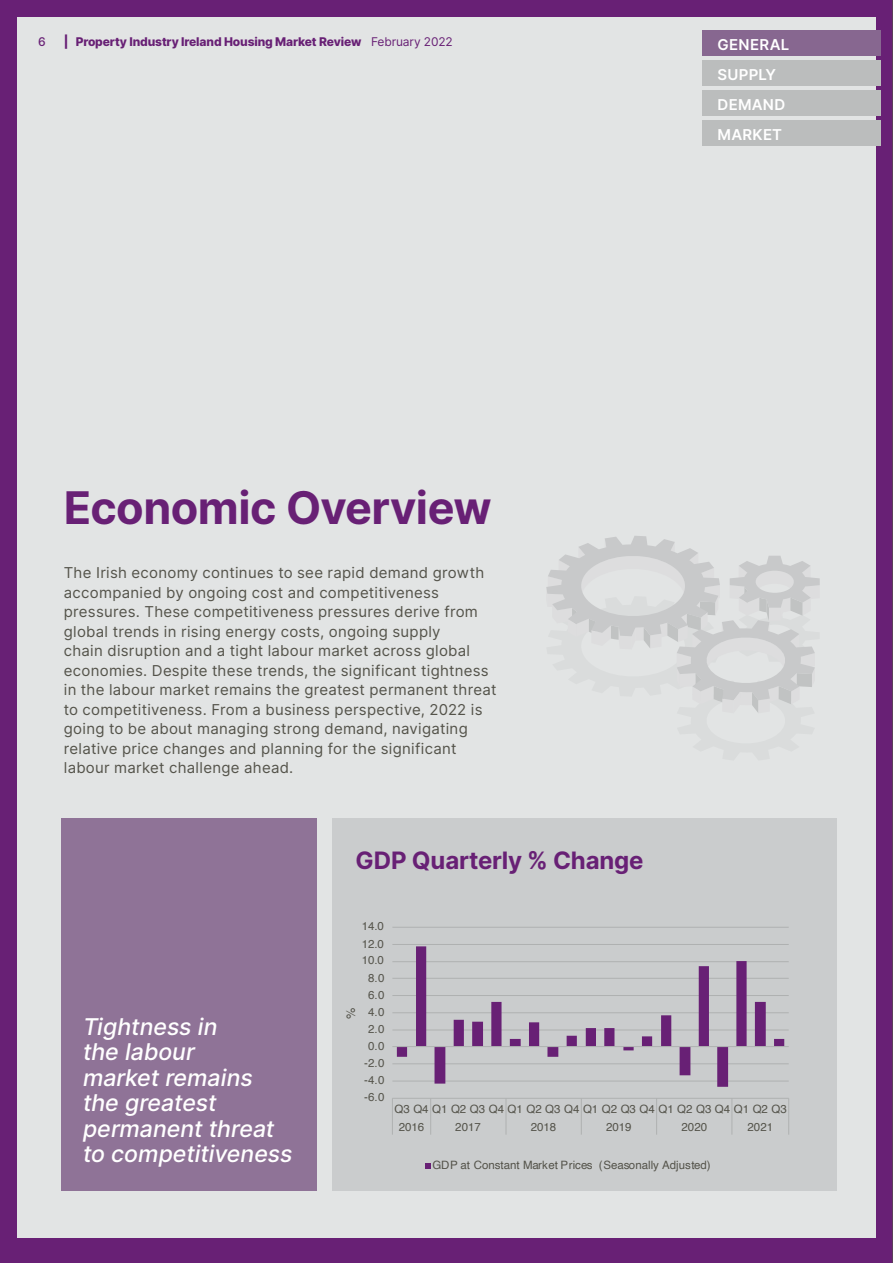
<style>
.page{position:relative;width:893px;height:1263px;background:#682075}
.page>*{position:absolute;margin:0;border:0;box-sizing:border-box;transform-origin:0 0}
.t1{font:700 45px "Inter";letter-spacing:-.01em;color:#682075}
.t2{font:700 24px "Inter";letter-spacing:-.005em;color:#682075}
.t3{font:italic 500 23.1px/25.5px "Inter";color:#fff}
.t4{font:15px/19.5px "Inter";letter-spacing:.02em;color:#54534a}
.t5{font:600 15px/30px "Inter";letter-spacing:.02em;color:#fff}
.t6{font:12.75px "Helvetica";color:#54534a}
.t7{font:800 12px "Inter";letter-spacing:-.01em;color:#682075}
.t8{font:500 12px "Inter";color:#682075}
.t9{font:11.55px/18.5px "Helvetica";color:#54534a}
.s1{font-weight:400}
</style>
<div class="page">
<div style="left:17px;top:17px;width:859px;height:1220px;background:#e2e4e4"></div>
<div style="left:703px;top:30px;width:178px;height:25px;background:#876790"></div>
<div style="left:703px;top:60px;width:178px;height:25px;background:#bbbdbd"></div>
<div style="left:703px;top:90px;width:178px;height:25px;background:#bbbdbd"></div>
<div style="left:703px;top:120px;width:178px;height:25px;background:#bbbdbd"></div>
<div style="left:332px;top:818px;width:505px;height:373px;background:#cacccd"></div>
<div style="left:61px;top:818px;width:256px;height:373px;background:#8f7397"></div>
<svg style="left:546px;top:536px;width:274px;height:177px"></svg>
<hr style="left:392px;top:927px;width:397px;height:1px;background:#afb1b1">
<hr style="left:392px;top:944px;width:397px;height:1px;background:#afb1b1">
<hr style="left:392px;top:961px;width:397px;height:1px;background:#afb1b1">
<hr style="left:392px;top:978px;width:397px;height:1px;background:#afb1b1">
<hr style="left:392px;top:995px;width:397px;height:1px;background:#afb1b1">
<hr style="left:392px;top:1012px;width:397px;height:1px;background:#afb1b1">
<hr style="left:392px;top:1029px;width:397px;height:1px;background:#afb1b1">
<hr style="left:392px;top:1063px;width:397px;height:1px;background:#afb1b1">
<hr style="left:392px;top:1080px;width:397px;height:1px;background:#afb1b1">
<hr style="left:392px;top:1098px;width:397px;height:1px;background:#afb1b1">
<svg style="left:397px;top:946px;width:387px;height:141px"></svg>
<hr style="left:392px;top:1046px;width:397px;height:1px;background:#afb1b1">
<svg style="left:788px;top:1099px;width:1px;height:36px"></svg>
<svg style="left:731px;top:1099px;width:1px;height:36px"></svg>
<svg style="left:656px;top:1099px;width:1px;height:36px"></svg>
<svg style="left:581px;top:1099px;width:1px;height:36px"></svg>
<svg style="left:505px;top:1099px;width:1px;height:35px"></svg>
<svg style="left:430px;top:1099px;width:1px;height:36px"></svg>
<svg style="left:392px;top:1099px;width:1px;height:36px"></svg>
<svg style="left:425px;top:1163px;width:5px;height:5px"></svg>
<p class="t8" style="left:38px;top:33px;width:9px">6</p>
<p class="t7" style="left:64px;top:33px;width:391px">| Property Industry Ireland Housing Market Review <span class="s1">February 2022</span></p>
<p class="t5" style="left:717px;top:29px;width:73px">GENERAL<br>SUPPLY<br>DEMAND<br>MARKET</p>
<h1 class="t1" style="left:64px;top:475px;width:429px">Economic Overview</h1>
<p class="t4" style="left:64px;top:562px;width:434px">The Irish economy continues to see rapid demand growth accompanied by ongoing cost and competitiveness pressures. These competitiveness pressures derive from global trends in rising energy costs, ongoing supply<br>chain disruption and a tight labour market across global economies. Despite these trends, the significant tightness in the labour market remains the greatest permanent threat to competitiveness. From a business perspective, 2022 is going to be about managing strong demand, navigating relative price changes and planning for the significant labour market challenge ahead.</p>
<h2 class="t2" style="left:355px;top:843px;width:290px">GDP Quarterly % Change</h2>
<p class="t9" style="left:362px;top:917px;width:24px">14.0</p>
<p class="t9" style="left:362px;top:935px;width:24px">12.0</p>
<p class="t9" style="left:362px;top:951px;width:24px">10.0</p>
<p class="t9" style="left:368px;top:968px;width:18px">8.0</p>
<p class="t9" style="left:368px;top:986px;width:18px">6.0</p>
<h3 class="t3" style="left:83px;top:1013px;width:211px">Tightness in<br>the labour<br>market remains the greatest permanent threat to competitiveness</h3>
<p class="t6" style="left:341px;top:1018px;width:13px;rotate:-90deg">%</p>
<p class="t9" style="left:368px;top:1003px;width:18px">4.0</p>
<p class="t9" style="left:368px;top:1019px;width:18px">2.0</p>
<p class="t9" style="left:368px;top:1037px;width:18px">0.0</p>
<p class="t9" style="left:364px;top:1054px;width:22px">-2.0</p>
<p class="t9" style="left:364px;top:1071px;width:22px">-4.0</p>
<p class="t9" style="left:364px;top:1088px;width:22px">-6.0</p>
<p class="t9" style="left:399px;top:1100px;width:390px;text-indent:-4px">Q3 Q4 Q1 Q2 Q3 Q4 Q1 Q2 Q3 Q4 Q1 Q2 Q3 Q4 Q1 Q2 Q3 Q4 Q1 Q2 Q3<br>2016</p>
<p class="t9" style="left:455px;top:1118px;width:27px">2017</p>
<p class="t9" style="left:531px;top:1118px;width:27px">2018</p>
<p class="t9" style="left:606px;top:1118px;width:27px">2019</p>
<p class="t9" style="left:682px;top:1118px;width:27px">2020</p>
<p class="t9" style="left:747px;top:1118px;width:27px">2021</p>
<p class="t9" style="left:432px;top:1156px;width:280px">GDP at Constant Market Prices (Seasonally Adjusted)</p>
</div>
